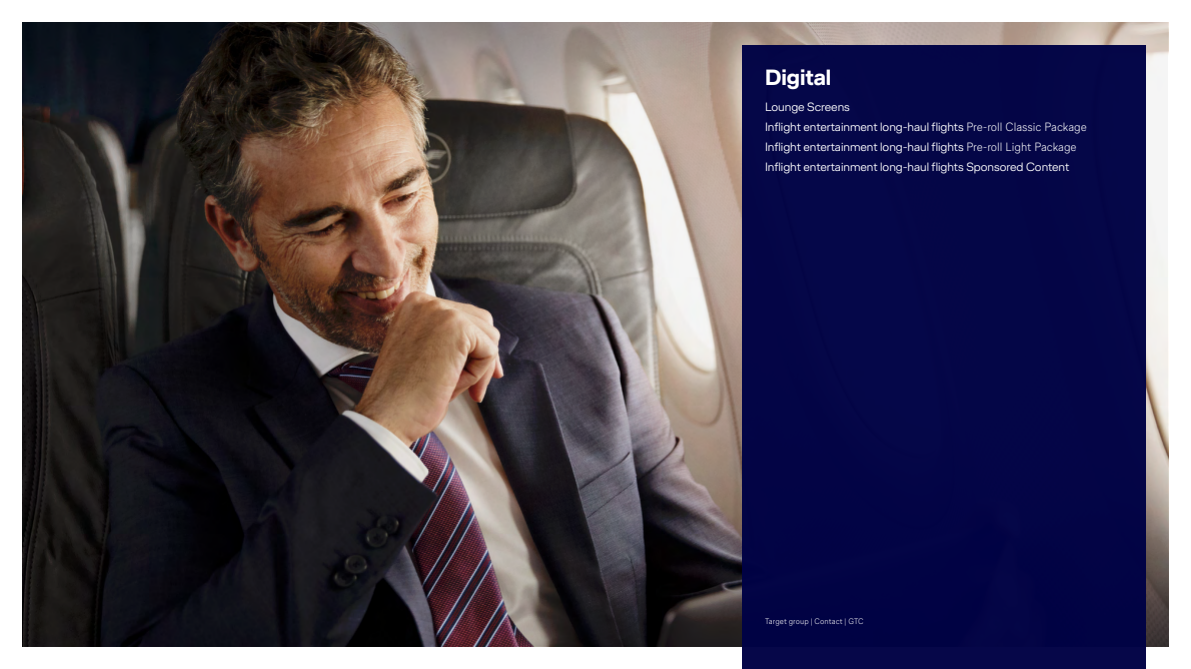
<style>
.page{position:relative;width:1191px;height:669px;background:#fff}
.page>*{position:absolute;margin:0;border:0;box-sizing:border-box;transform-origin:0 0}
.t1{font:700 22px "Lufthansa Head";color:#fff}
.t2{font:300 12px/20px "Lufthansa Head";color:#fff}
.t3{font:300 8px "Lufthansa Text";letter-spacing:.01em;color:#fff}
.s1{font-family:"Lufthansa Text"}
</style>
<div class="page">
<img style="left:22px;top:23px;width:1146px;height:623px">
<div style="left:742px;top:45px;width:403px;height:624px;background:#000245"></div>
<h1 class="t1" style="left:765px;top:62px;width:68px">Digital</h1>
<p class="t2" style="left:765px;top:96px;width:323px">Lounge Screens<br>Inflight entertainment long-haul flights <span class="s1">Pre-roll Classic Package </span>Inflight entertainment long-haul flights <span class="s1">Pre-roll Light Package </span>Inflight entertainment long-haul flights Sponsored Content</p>
<p class="t3" style="left:765px;top:615px;width:100px">Target group | Contact | GTC</p>
</div>
